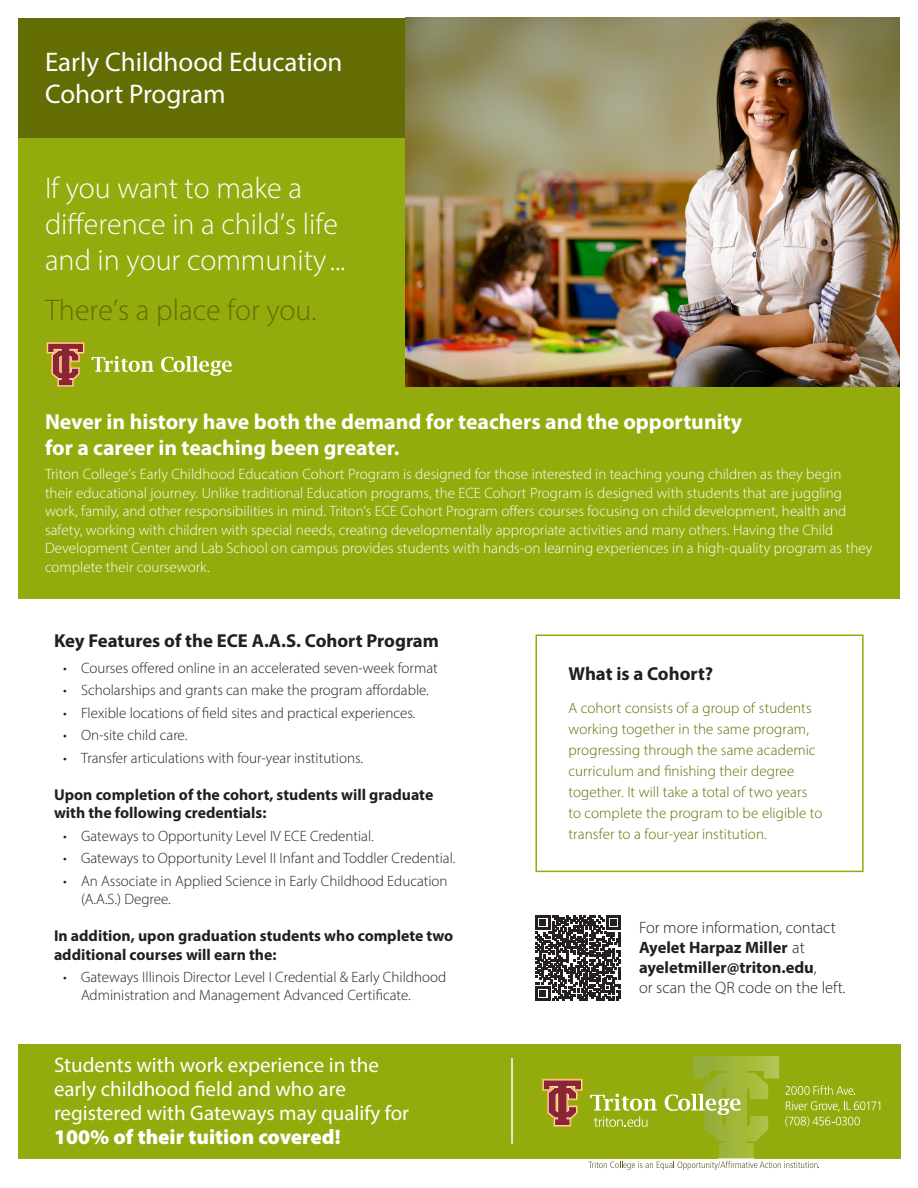
<style>
.page{position:relative;width:918px;height:1188px;background:#fff}
.page>*{position:absolute;margin:0;border:0;box-sizing:border-box;transform-origin:0 0}
.t1{font:300 30px/36px "Myriad Pro";color:#fff}
.t2{font:300 30px "Myriad Pro";color:#636d03}
.t3{font:27px/32.4px "Myriad Pro";color:#fff}
.t4{font:700 21.75px/26px "Myriad Pro";color:#fff}
.t5{font:21px/24px "Myriad Pro";color:#fff}
.t6{font:700 18.75px "Myriad Pro";color:#231f20}
.t7{font:700 16.5px/19.8px "Myriad Pro";color:#231f20}
.t8{font:300 16.5px "Myriad Pro";color:#231f20}
.t9{font:700 15.75px/18.9px "Myriad Pro";color:#231f20}
.t10{font:300 15px/18.5px "Myriad Pro";color:#fff}
.t11{font:300 15px/18px "Myriad Pro";color:#231f20}
.t12{font:300 15px/21px "Myriad Pro";letter-spacing:.005em;color:#636d03}
.s1{font-weight:900}
.s2{font-weight:300}
</style>
<div class="page">
<div style="left:18px;top:18px;width:387px;height:120px;background:#636d03"></div>
<div style="left:18px;top:138px;width:387px;height:276px;background:#94ab0d"></div>
<div style="left:18px;top:387px;width:882px;height:211px;background:#94ab0d"></div>
<img style="left:405px;top:18px;width:495px;height:369px">
<div style="left:536px;top:634px;width:328px;height:238px;border:2px solid #94ab0d"></div>
<svg style="left:46px;top:342px;width:39px;height:45px"></svg>
<svg style="left:92px;top:356px;width:62px;height:16px"></svg>
<svg style="left:161px;top:356px;width:71px;height:20px"></svg>
<div style="left:18px;top:1044px;width:882px;height:114px;background:#94ab0d"></div>
<svg style="left:542px;top:1056px;width:338px;height:114px"></svg>
<hr style="left:511px;top:1058px;width:2px;height:86px;background:#fff">
<svg style="left:536px;top:915px;width:85px;height:86px"></svg>
<p class="t3" style="left:45px;top:45px;width:299px">Early Childhood Education<br>Cohort Program</p>
<p class="t1" style="left:45px;top:170px;width:302px">If you want to make a difference in a child’s life and in your community ...</p>
<p class="t2" style="left:45px;top:292px;width:273px">There’s a place for you.</p>
<p class="t4" style="left:45px;top:408px;width:699px">Never in history have both the demand for teachers and the opportunity for a career in teaching been greater.</p>
<p class="t10" style="left:45px;top:465px;width:829px">Triton College’s Early Childhood Education Cohort Program is designed for those interested in teaching young children as they begin their educational journey. Unlike traditional Education programs, the ECE Cohort Program is designed with students that are juggling work, family, and other responsibilities in mind. Triton’s ECE Cohort Program offers courses focusing on child development, health and safety, working with children with special needs, creating developmentally appropriate activities and many others. Having the Child Development Center and Lab School on campus provides students with hands-on learning experiences in a high-quality program as they complete their coursework.</p>
<p class="t6" style="left:54px;top:629px;width:386px">Key Features of the ECE A.A.S. Cohort Program</p>
<p class="t11" style="left:63px;top:658px;width:376px">• Courses offered online in an accelerated seven-week format</p>
<p class="t11" style="left:63px;top:681px;width:367px">• Scholarships and grants can make the program affordable.</p>
<p class="t11" style="left:63px;top:703px;width:354px">• Flexible locations of field sites and practical experiences.</p>
<p class="t11" style="left:63px;top:726px;width:126px">• On-site child care.</p>
<p class="t11" style="left:63px;top:748px;width:302px">• Transfer articulations with four-year institutions.</p>
<p class="t9" style="left:54px;top:784px;width:381px">Upon completion of the cohort, students will graduate with the following credentials:</p>
<p class="t11" style="left:63px;top:827px;width:312px">• Gateways to Opportunity Level IV ECE Credential.</p>
<p class="t11" style="left:63px;top:849px;width:394px">• Gateways to Opportunity Level II Infant and Toddler Credential.</p>
<p class="t11" style="left:81px;top:872px;width:368px;text-indent:-18px">• An Associate in Applied Science in Early Childhood Education (A.A.S.) Degree.</p>
<p class="t9" style="left:54px;top:926px;width:401px">In addition, upon graduation students who complete two additional courses will earn the:</p>
<p class="t11" style="left:81px;top:968px;width:367px;text-indent:-18px">• Gateways Illinois Director Level I Credential &amp; Early Childhood<br>Administration and Management Advanced Certificate.</p>
<p class="t5" style="left:54px;top:1053px;width:357px">Students with work experience in the early childhood field and who are registered with Gateways may qualify for <span class="s1">100% of their tuition covered!</span></p>
<p class="t6" style="left:568px;top:662px;width:146px">What is a Cohort?</p>
<p class="t12" style="left:568px;top:697px;width:255px">A cohort consists of a group of students working together in the same program, progressing through the same academic curriculum and finishing their degree together. It will take a total of two years to complete the program to be eligible to transfer to a four-year institution.</p>
<p class="t7" style="left:639px;top:917px;width:198px"><span class="s2">For more information, contact<br></span>Ayelet Harpaz Miller <span class="s2">at </span>ayeletmiller@triton.edu<span class="s2">,</span></p>
<p class="t8" style="left:639px;top:977px;width:208px">or scan the QR code on the left.</p>
</div>
